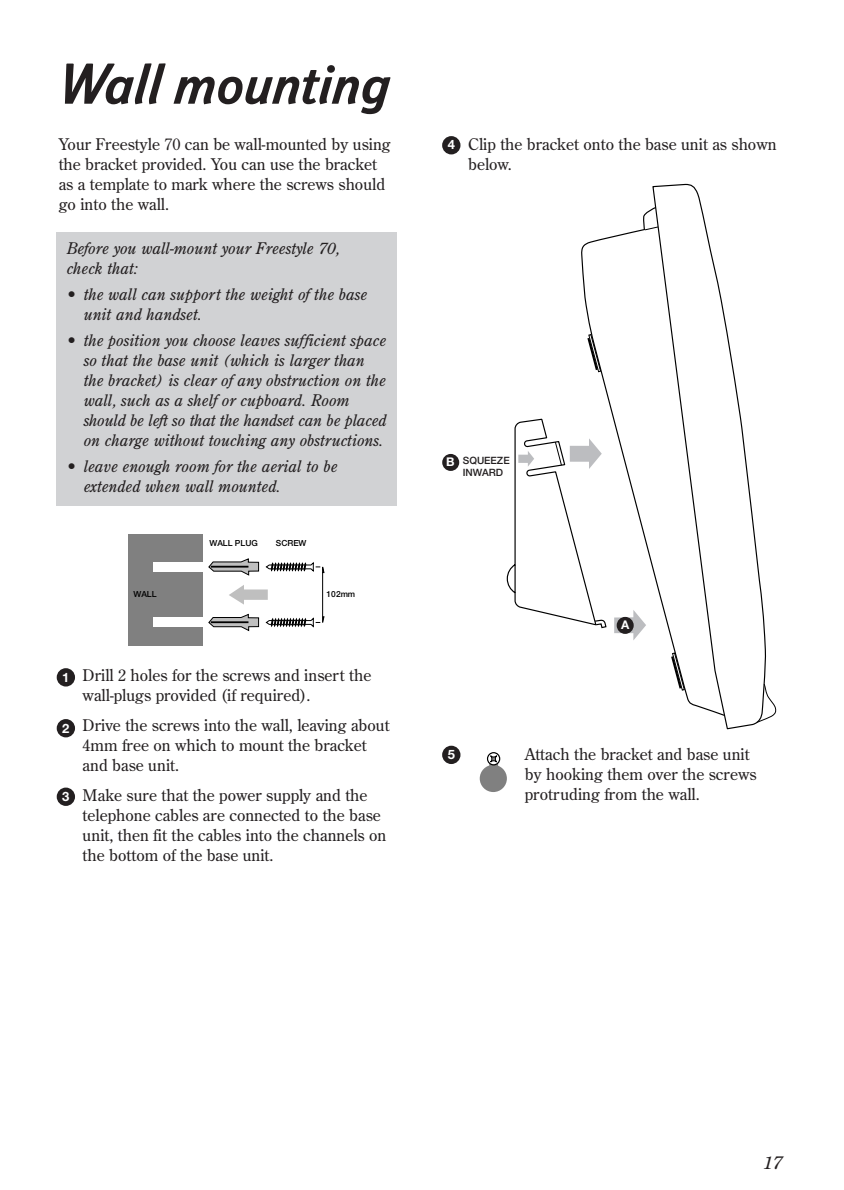
<style>
.page{position:relative;width:844px;height:1190px;background:#fff}
.page>*{position:absolute;margin:0;border:0;box-sizing:border-box;transform-origin:0 0}
.t1{font:56px "BT Headline";color:#231f20}
.t2{font:italic 18px "Century Old Style";color:#231f20}
.t3{font:16px/20px "Century Old Style";color:#231f20}
.t4{font:italic 16px/20px "Century Old Style";color:#231f20}
.t5{font:700 13px "Helvetica Neue";color:#fff}
.t6{font:700 12px "Helvetica Neue";color:#fff}
.t7{font:500 10px/12px "Helvetica Neue";color:#231f20}
.t8{font:500 8.4px "Helvetica Neue";color:#000}
</style>
<div class="page">
<div style="left:129px;top:534px;width:74px;height:112px;background:#808080"></div>
<div style="left:153px;top:562px;width:50px;height:10px;background:#fff"></div>
<div style="left:153px;top:618px;width:50px;height:9px;background:#fff"></div>
<svg style="left:209px;top:559px;width:115px;height:72px"></svg>
<div style="left:57px;top:232px;width:340px;height:274px;background:#d1d2d4"></div>
<div style="left:57px;top:668px;width:18px;height:19px;background:#231f20;border-radius:50%"></div>
<div style="left:57px;top:719px;width:18px;height:18px;background:#231f20;border-radius:50%"></div>
<div style="left:57px;top:788px;width:18px;height:18px;background:#231f20;border-radius:50%"></div>
<div style="left:480px;top:765px;width:27px;height:27px;background:#808080;border-radius:50%"></div>
<div style="left:489px;top:753px;width:9px;height:21px;background:#808080;border-radius:4px"></div>
<svg style="left:487px;top:752px;width:13px;height:13px"></svg>
<svg style="left:490px;top:756px;width:7px;height:6px"></svg>
<div style="left:442px;top:746px;width:18px;height:18px;background:#231f20;border-radius:50%"></div>
<svg style="left:652px;top:183px;width:114px;height:547px"></svg>
<svg style="left:756px;top:683px;width:21px;height:40px"></svg>
<svg style="left:581px;top:228px;width:145px;height:489px"></svg>
<svg style="left:671px;top:652px;width:14px;height:39px"></svg>
<svg style="left:587px;top:334px;width:14px;height:38px"></svg>
<svg style="left:643px;top:206px;width:15px;height:24px"></svg>
<svg style="left:614px;top:610px;width:32px;height:30px"></svg>
<svg style="left:506px;top:418px;width:101px;height:211px"></svg>
<div style="left:442px;top:454px;width:17px;height:17px;background:#231f20;border-radius:50%"></div>
<div style="left:617px;top:617px;width:17px;height:17px;background:#231f20;border-radius:50%"></div>
<div style="left:442px;top:136px;width:18px;height:18px;background:#231f20;border-radius:50%"></div>
<h1 class="t1" style="left:59px;top:63px;width:333px">Wall mounting</h1>
<p class="t3" style="left:59px;top:136px;width:334px">Your Freestyle 70 can be wall-mounted by using the bracket provided. You can use the bracket as a template to mark where the screws should go into the wall.</p>
<p class="t4" style="left:67px;top:239px;width:275px">Before you wall-mount your Freestyle 70, check that:</p>
<p class="t4" style="left:84px;top:285px;width:285px;text-indent:-17px">• the wall can support the weight of the base unit and handset.</p>
<p class="t4" style="left:84px;top:331px;width:304px;text-indent:-17px">• the position you choose leaves sufficient space so that the base unit (which is larger than the bracket) is clear of any obstruction on the wall, such as a shelf or cupboard. Room should be left so that the handset can be placed on charge without touching any obstructions.</p>
<p class="t4" style="left:84px;top:457px;width:255px;text-indent:-17px">• leave enough room for the aerial to be extended when wall mounted.</p>
<p class="t8" style="left:134px;top:591px;width:24px">WALL</p>
<p class="t8" style="left:210px;top:540px;width:50px">WALL PLUG</p>
<p class="t8" style="left:276px;top:540px;width:32px">SCREW</p>
<p class="t8" style="left:327px;top:591px;width:30px">102mm</p>
<p class="t5" style="left:62px;top:672px;width:9px">1</p>
<p class="t5" style="left:62px;top:723px;width:9px">2</p>
<p class="t5" style="left:62px;top:792px;width:9px">3</p>
<p class="t3" style="left:83px;top:667px;width:290px">Drill 2 holes for the screws and insert the wall-plugs provided (if required).</p>
<p class="t3" style="left:83px;top:717px;width:309px">Drive the screws into the wall, leaving about<br>4mm free on which to mount the bracket and base unit.</p>
<p class="t3" style="left:83px;top:787px;width:305px">Make sure that the power supply and the telephone cables are connected to the base unit, then fit the cables into the channels on the bottom of the base unit.</p>
<p class="t5" style="left:448px;top:140px;width:9px">4</p>
<p class="t3" style="left:468px;top:136px;width:310px">Clip the bracket onto the base unit as shown below.</p>
<p class="t6" style="left:446px;top:458px;width:10px">B</p>
<p class="t7" style="left:463px;top:455px;width:48px">SQUEEZE<br>INWARD</p>
<p class="t5" style="left:448px;top:750px;width:9px">5</p>
<p class="t6" style="left:621px;top:620px;width:10px">A</p>
<p class="t3" style="left:525px;top:745px;width:233px">Attach the bracket and base unit by hooking them over the screws protruding from the wall.</p>
<p class="t2" style="left:763px;top:1156px;width:21px">17</p>
</div>
